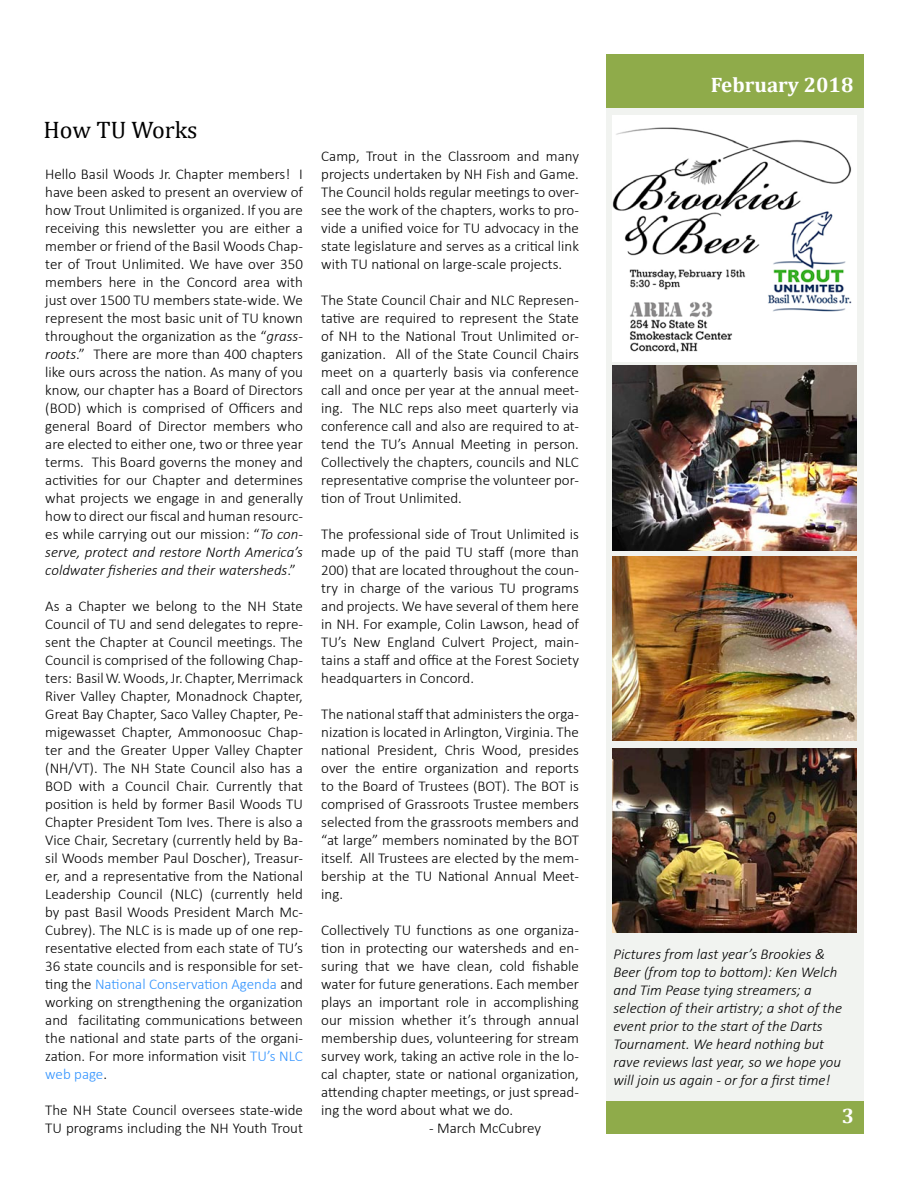
<style>
.page{position:relative;width:918px;height:1188px;background:#fff}
.page>*{position:absolute;margin:0;border:0;box-sizing:border-box;transform-origin:0 0}
.t1{font:24px "Cambria";letter-spacing:-.005em;color:#000}
.t2{font:700 21px "Cambria";color:#fff}
.t3{font:300 15px/18px "Calibri";color:#000;text-align:justify}
.t4{font:italic 300 15px/18px "Calibri";color:#000}
.s1{font-style:italic}
.s2{color:#3293fe}
</style>
<div class="page">
<div style="left:606px;top:108px;width:258px;height:995px;background:#f1f3f0"></div>
<div style="left:606px;top:55px;width:258px;height:53px;background:#8fab4a"></div>
<div style="left:606px;top:1101px;width:258px;height:32px;background:#8fab4a"></div>
<img style="left:612px;top:116px;width:244px;height:245px">
<img style="left:612px;top:556px;width:244px;height:185px">
<img style="left:612px;top:748px;width:244px;height:184px">
<img style="left:612px;top:366px;width:244px;height:184px">
<h1 class="t1" style="left:44px;top:116px;width:155px">How TU Works</h1>
<p class="t3" style="left:45px;top:165px;width:259px">Hello Basil Woods Jr. Chapter members! I have been asked to present an overview of how Trout Unlimited is organized. If you are receiving this newsletter you are either a member or friend of the Basil Woods Chap&shy;ter of Trout Unlimited. We have over 350 members here in the Concord area with just over 1500 TU members state-wide. We represent the most basic unit of TU known throughout the organization as the “<span class="s1">grass&shy;roots</span>.” There are more than 400 chapters like ours across the nation. As many of you know, our chapter has a Board of Directors (BOD) which is comprised of Officers and general Board of Director members who are elected to either one, two or three year terms. This Board governs the money and activities for our Chapter and determines what projects we engage in and generally how to direct our fiscal and human resourc&shy;es while carrying out our mission: “<span class="s1">To con&shy;serve, protect and restore North America’s coldwater fisheries and their watersheds</span>.”</p>
<p class="t3" style="left:45px;top:597px;width:259px">As a Chapter we belong to the NH State Council of TU and send delegates to repre&shy;sent the Chapter at Council meetings. The Council is comprised of the following Chap&shy;ters: Basil W. Woods, Jr. Chapter, Merrimack River Valley Chapter, Monadnock Chapter, Great Bay Chapter, Saco Valley Chapter, Pe&shy;migewasset Chapter, Ammonoosuc Chap&shy;ter and the Greater Upper Valley Chapter (NH/VT). The NH State Council also has a BOD with a Council Chair. Currently that position is held by former Basil Woods TU Chapter President Tom Ives. There is also a Vice Chair, Secretary (currently held by Ba&shy;sil Woods member Paul Doscher), Treasur&shy;er, and a representative from the National Leadership Council (NLC) (currently held by past Basil Woods President March Mc-Cubrey). The NLC is is made up of one rep&shy;resentative elected from each state of TU’s 36 state councils and is responsible for set&shy;ting the <span class="s2">National Conservation Agenda</span> and working on strengthening the organization and facilitating communications between the national and state parts of the organi&shy;zation. For more information visit <span class="s2">TU’s NLC web page</span>.</p>
<p class="t3" style="left:45px;top:1101px;width:259px">The NH State Council oversees state-wide<br>TU programs including the NH Youth Trout</p>
<p class="t3" style="left:321px;top:147px;width:259px">Camp, Trout in the Classroom and many projects undertaken by NH Fish and Game.<br>The Council holds regular meetings to over&shy;see the work of the chapters, works to pro&shy;vide a unified voice for TU advocacy in the state legislature and serves as a critical link with TU national on large-scale projects.</p>
<p class="t3" style="left:321px;top:291px;width:259px">The State Council Chair and NLC Represen&shy;tative are required to represent the State of NH to the National Trout Unlimited or&shy;ganization. All of the State Council Chairs meet on a quarterly basis via conference call and once per year at the annual meet&shy;ing. The NLC reps also meet quarterly via conference call and also are required to at&shy;tend the TU’s Annual Meeting in person.<br>Collectively the chapters, councils and NLC representative comprise the volunteer por&shy;tion of Trout Unlimited.</p>
<p class="t3" style="left:321px;top:525px;width:259px">The professional side of Trout Unlimited is made up of the paid TU staff (more than 200) that are located throughout the coun&shy;try in charge of the various TU programs and projects. We have several of them here in NH. For example, Colin Lawson, head of TU’s New England Culvert Project, main&shy;tains a staff and office at the Forest Society headquarters in Concord.</p>
<p class="t3" style="left:321px;top:705px;width:259px">The national staff that administers the orga&shy;nization is located in Arlington, Virginia. The national President, Chris Wood, presides over the entire organization and reports to the Board of Trustees (BOT). The BOT is comprised of Grassroots Trustee members selected from the grassroots members and “at large” members nominated by the BOT itself. All Trustees are elected by the mem&shy;bership at the TU National Annual Meet&shy;ing.</p>
<p class="t3" style="left:321px;top:921px;width:259px">Collectively TU functions as one organiza&shy;tion in protecting our watersheds and en&shy;suring that we have clean, cold fishable water for future generations. Each member plays an important role in accomplishing our mission whether it’s through annual membership dues, volunteering for stream survey work, taking an active role in the lo&shy;cal chapter, state or national organization, attending chapter meetings, or just spread&shy;ing the word about what we do.</p>
<p class="t3" style="left:429px;top:1119px;width:113px">- March McCubrey</p>
<h2 class="t2" style="left:711px;top:70px;width:144px">February 2018</h2>
<p class="t4" style="left:614px;top:945px;width:230px">Pictures from last year’s Brookies &amp; Beer (from top to bottom): Ken Welch and Tim Pease tying streamers; a selection of their artistry; a shot of the event prior to the start of the Darts Tournament. We heard nothing but rave reviews last year, so we hope you will join us again - or for a first time!</p>
<h2 class="t2" style="left:842px;top:1101px;width:14px">3</h2>
</div>
